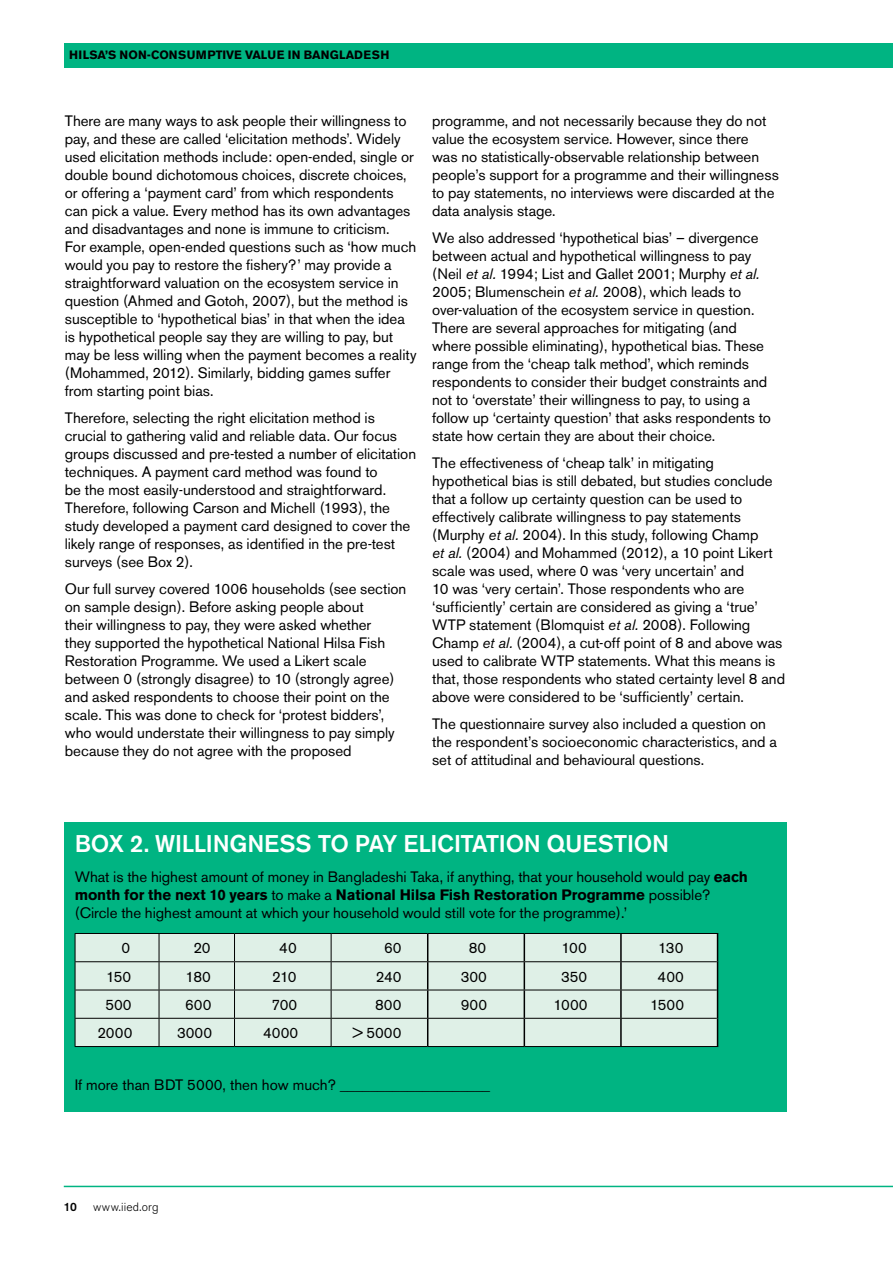
<style>
.page{position:relative;width:893px;height:1263px;background:#fff}
.page>*{position:absolute;margin:0;border:0;box-sizing:border-box;transform-origin:0 0}
.t1{font:500 24px "Akzidenz Grotesk BE";letter-spacing:-.01em;color:#fff}
.t2{font:15px/18px "Akzidenz Grotesk BE";color:#000}
.t3{font:700 12px "Akzidenz Grotesk BE";color:#000}
.t4{font:300 12px "Akzidenz Grotesk BE";letter-spacing:.015em;color:#000}
.t5{font:500 12px "Akzidenz Grotesk BE";color:#000}
.s1{font-style:italic}
.s2{font-weight:700}
</style>
<div class="page">
<div style="left:65px;top:43px;width:828px;height:24px;background:#00b482"></div>
<hr style="left:64px;top:1186px;width:829px;height:1px;background:#00b482">
<div style="left:64px;top:822px;width:722px;height:289px;background:#00b482"></div>
<div style="left:76px;top:934px;width:641px;height:112px;background:#dff0e7"></div>
<hr style="left:75px;top:933px;width:84px;height:1px;background:#000">
<hr style="left:159px;top:933px;width:75px;height:1px;background:#000">
<hr style="left:234px;top:933px;width:97px;height:1px;background:#000">
<hr style="left:331px;top:933px;width:97px;height:1px;background:#000">
<hr style="left:428px;top:933px;width:96px;height:1px;background:#000">
<hr style="left:524px;top:933px;width:97px;height:1px;background:#000">
<hr style="left:621px;top:933px;width:97px;height:1px;background:#000">
<hr style="left:75px;top:961px;width:84px;height:1px;background:#000">
<hr style="left:159px;top:961px;width:75px;height:1px;background:#000">
<hr style="left:234px;top:961px;width:97px;height:1px;background:#000">
<hr style="left:331px;top:961px;width:97px;height:1px;background:#000">
<hr style="left:428px;top:961px;width:96px;height:1px;background:#000">
<hr style="left:524px;top:961px;width:97px;height:1px;background:#000">
<hr style="left:621px;top:961px;width:96px;height:1px;background:#000">
<hr style="left:75px;top:990px;width:84px;height:1px;background:#000">
<hr style="left:159px;top:990px;width:75px;height:1px;background:#000">
<hr style="left:234px;top:990px;width:97px;height:1px;background:#000">
<hr style="left:331px;top:990px;width:97px;height:1px;background:#000">
<hr style="left:428px;top:990px;width:96px;height:1px;background:#000">
<hr style="left:524px;top:990px;width:97px;height:1px;background:#000">
<hr style="left:621px;top:990px;width:96px;height:1px;background:#000">
<hr style="left:75px;top:1018px;width:84px;height:1px;background:#000">
<svg style="left:75px;top:934px;width:1px;height:112px"></svg>
<hr style="left:159px;top:1018px;width:75px;height:1px;background:#000">
<svg style="left:159px;top:934px;width:1px;height:112px"></svg>
<hr style="left:234px;top:1018px;width:97px;height:1px;background:#000">
<svg style="left:234px;top:934px;width:1px;height:112px"></svg>
<hr style="left:331px;top:1018px;width:97px;height:1px;background:#000">
<svg style="left:331px;top:934px;width:1px;height:112px"></svg>
<hr style="left:428px;top:1018px;width:96px;height:1px;background:#000">
<hr style="left:524px;top:1018px;width:97px;height:1px;background:#000">
<hr style="left:621px;top:1018px;width:96px;height:1px;background:#000">
<hr style="left:75px;top:1046px;width:84px;height:1px;background:#000">
<hr style="left:159px;top:1046px;width:75px;height:1px;background:#000">
<hr style="left:234px;top:1046px;width:97px;height:1px;background:#000">
<hr style="left:331px;top:1046px;width:97px;height:1px;background:#000">
<hr style="left:428px;top:1046px;width:96px;height:1px;background:#000">
<hr style="left:524px;top:1046px;width:97px;height:1px;background:#000">
<hr style="left:621px;top:1046px;width:97px;height:1px;background:#000">
<hr style="left:620px;top:934px;width:2px;height:27px;background:#000">
<hr style="left:620px;top:962px;width:2px;height:28px;background:#000">
<hr style="left:620px;top:990px;width:2px;height:28px;background:#000">
<svg style="left:427px;top:934px;width:1px;height:112px"></svg>
<svg style="left:524px;top:934px;width:1px;height:112px"></svg>
<hr style="left:620px;top:1019px;width:2px;height:27px;background:#000">
<svg style="left:717px;top:934px;width:1px;height:112px"></svg>
<p class="t3" style="left:69px;top:48px;width:320px">Hilsa’s non-consumptive value in Bangladesh</p>
<p class="t2" style="left:65px;top:112px;width:353px">There are many ways to ask people their willingness to pay, and these are called ‘elicitation methods’. Widely used elicitation methods include: open-ended, single or double bound dichotomous choices, discrete choices, or offering a ‘payment card’ from which respondents can pick a value. Every method has its own advantages and disadvantages and none is immune to criticism.<br>For example, open-ended questions such as ‘how much would you pay to restore the fishery?’ may provide a straightforward valuation on the ecosystem service in question (Ahmed and Gotoh, 2007), but the method is susceptible to ‘hypothetical bias’ in that when the idea is hypothetical people say they are willing to pay, but may be less willing when the payment becomes a reality (Mohammed, 2012). Similarly, bidding games suffer from starting point bias.</p>
<p class="t2" style="left:65px;top:409px;width:353px">Therefore, selecting the right elicitation method is crucial to gathering valid and reliable data. Our focus groups discussed and pre-tested a number of elicitation techniques. A payment card method was found to<br>be the most easily-understood and straightforward.<br>Therefore, following Carson and Michell (1993), the study developed a payment card designed to cover the likely range of responses, as identified in the pre-test surveys (see Box 2).</p>
<p class="t2" style="left:65px;top:580px;width:343px">Our full survey covered 1006 households (see section on sample design). Before asking people about<br>their willingness to pay, they were asked whether<br>they supported the hypothetical National Hilsa Fish Restoration Programme. We used a Likert scale between 0 (strongly disagree) to 10 (strongly agree) and asked respondents to choose their point on the scale. This was done to check for ‘protest bidders’, who would understate their willingness to pay simply because they do not agree with the proposed</p>
<p class="t2" style="left:432px;top:112px;width:348px">programme, and not necessarily because they do not value the ecosystem service. However, since there<br>was no statistically-observable relationship between people’s support for a programme and their willingness to pay statements, no interviews were discarded at the data analysis stage.</p>
<p class="t2" style="left:432px;top:229px;width:340px">We also addressed ‘hypothetical bias’ – divergence between actual and hypothetical willingness to pay (Neil <span class="s1">et al.</span> 1994; List and Gallet 2001; Murphy <span class="s1">et al.<br></span>2005; Blumenschein <span class="s1">et al.</span> 2008), which leads to over-valuation of the ecosystem service in question.<br>There are several approaches for mitigating (and where possible eliminating), hypothetical bias. These range from the ‘cheap talk method’, which reminds respondents to consider their budget constraints and not to ‘overstate’ their willingness to pay, to using a follow up ‘certainty question’ that asks respondents to state how certain they are about their choice.</p>
<p class="t2" style="left:432px;top:454px;width:354px">The effectiveness of ‘cheap talk’ in mitigating hypothetical bias is still debated, but studies conclude that a follow up certainty question can be used to effectively calibrate willingness to pay statements (Murphy <span class="s1">et al.</span> 2004). In this study, following Champ<br><span class="s1">et al.</span> (2004) and Mohammed (2012), a 10 point Likert scale was used, where 0 was ‘very uncertain’ and<br>10 was ‘very certain’. Those respondents who are ‘sufficiently’ certain are considered as giving a ‘true’ WTP statement (Blomquist <span class="s1">et al.</span> 2008). Following Champ <span class="s1">et al.</span> (2004), a cut-off point of 8 and above was used to calibrate WTP statements. What this means is that, those respondents who stated certainty level 8 and above were considered to be ‘sufficiently’ certain.</p>
<p class="t2" style="left:432px;top:715px;width:346px">The questionnaire survey also included a question on the respondent’s socioeconomic characteristics, and a set of attitudinal and behavioural questions.</p>
<h1 class="t1" style="left:75px;top:829px;width:368px">BOX 2. WILLINGNESS TO PAY ELICITATI</h1>
<h1 class="t1" style="left:506px;top:829px;width:165px">ON QUESTION</h1>
<p class="t2" style="left:75px;top:868px;width:675px">What is the highest amount of money in Bangladeshi Taka, if anything, that your household would pay <span class="s2">each month for the next 10 years</span> to make a <span class="s2">National Hilsa Fish Restoration Programme</span> possible? (Circle the highest amount at which your household would still vote for the programme).’</p>
<p class="t2" style="left:122px;top:939px;width:10px">0</p>
<p class="t2" style="left:193px;top:939px;width:19px">20</p>
<p class="t2" style="left:279px;top:939px;width:19px">40</p>
<p class="t2" style="left:384px;top:939px;width:19px">60</p>
<p class="t2" style="left:469px;top:939px;width:19px">80</p>
<p class="t2" style="left:561px;top:939px;width:27px">100</p>
<p class="t2" style="left:658px;top:939px;width:27px">130</p>
<p class="t2" style="left:106px;top:967px;width:27px">150</p>
<p class="t2" style="left:186px;top:967px;width:27px">180</p>
<p class="t2" style="left:272px;top:967px;width:26px">210</p>
<p class="t2" style="left:376px;top:967px;width:27px">240</p>
<p class="t2" style="left:461px;top:967px;width:28px">300</p>
<p class="t2" style="left:561px;top:967px;width:28px">350</p>
<p class="t2" style="left:658px;top:967px;width:28px">400</p>
<p class="t2" style="left:105px;top:995px;width:28px">500</p>
<p class="t2" style="left:185px;top:995px;width:28px">600</p>
<p class="t2" style="left:271px;top:995px;width:27px">700</p>
<p class="t2" style="left:375px;top:995px;width:28px">800</p>
<p class="t2" style="left:461px;top:995px;width:28px">900</p>
<p class="t2" style="left:553px;top:995px;width:36px">1000</p>
<p class="t2" style="left:650px;top:995px;width:36px">1500</p>
<p class="t2" style="left:97px;top:1024px;width:36px">2000</p>
<p class="t2" style="left:177px;top:1024px;width:37px">3000</p>
<p class="t2" style="left:263px;top:1024px;width:37px">4000</p>
<p class="t2" style="left:353px;top:1024px;width:50px">&gt; 5000</p>
<p class="t2" style="left:75px;top:1076px;width:417px">If more than BDT 5000, then how much? ____________________</p>
<p class="t5" style="left:64px;top:1199px;width:15px">10</p>
<p class="t4" style="left:93px;top:1200px;width:67px">www.iied.org</p>
</div>
